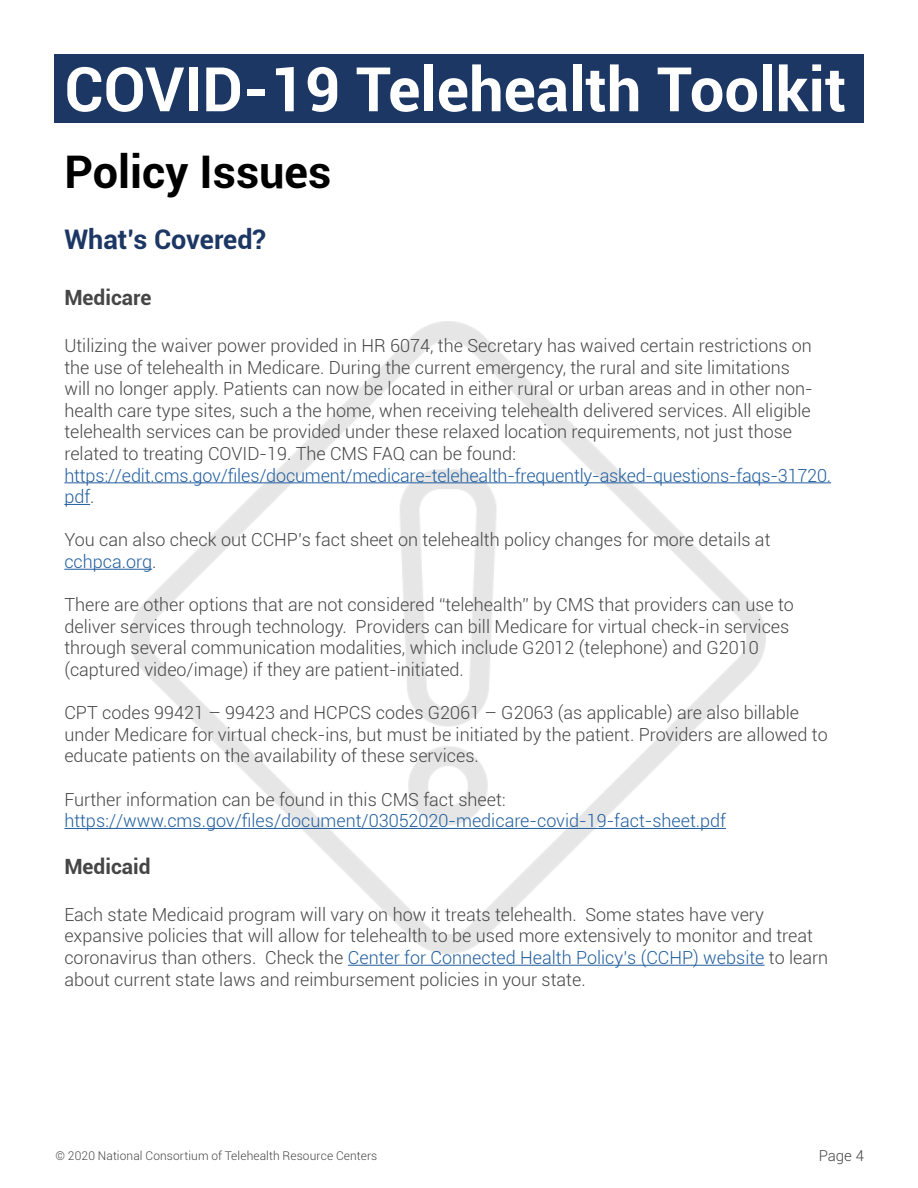
<style>
.page{position:relative;width:918px;height:1188px;background:#fff}
.page>*{position:absolute;margin:0;border:0;box-sizing:border-box;transform-origin:0 0}
.t1{font:700 61.5px "Roboto";color:#fff}
.t2{font:700 45px "Roboto";color:#000}
.t3{font:700 27px "Roboto";color:#1c3764}
.t4{font:700 21px "Roboto";color:#464647}
.t5{font:300 18px/21.6px "Roboto";color:#464647}
.t6{font:300 18px/21.6px "Roboto";letter-spacing:-.01em;color:#215e9e}
.t7{font:300 15px "Roboto";color:#464647}
.t8{font:300 12px "Roboto";letter-spacing:.01em;color:#464647}
.s1{color:#464647}
.s2{color:#215e9e}
</style>
<div class="page">
<div style="left:54px;top:54px;width:810px;height:68px;background:#1c3764"></div>
<img style="left:130px;top:322px;width:635px;height:631px">
<hr style="left:64px;top:482px;width:767px;height:1px;background:#215e9e">
<svg style="left:64px;top:504px;width:26px;height:1px"></svg>
<hr style="left:64px;top:569px;width:88px;height:1px;background:#215e9e">
<hr style="left:64px;top:828px;width:662px;height:1px;background:#215e9e">
<hr style="left:348px;top:965px;width:417px;height:1px;background:#215e9e">
<h1 class="t1" style="left:64px;top:46px;width:783px">COVID-19 Telehealth Toolkit</h1>
<h2 class="t2" style="left:64px;top:140px;width:268px">Policy Issues</h2>
<h3 class="t3" style="left:64px;top:220px;width:203px">What’s Covered?</h3>
<p class="t4" style="left:64px;top:283px;width:89px">Medicare</p>
<p class="t5" style="left:64px;top:334px;width:750px">Utilizing the waiver power provided in HR 6074, the Secretary has waived certain restrictions on the use of telehealth in Medicare. During the current emergency, the rural and site limitations will no longer apply. Patients can now be located in either rural or urban areas and in other non&shy;health care type sites, such a the home, when receiving telehealth delivered services. All eligible telehealth services can be provided under these relaxed location requirements, not just those related to treating COVID-19. The CMS FAQ can be found:</p>
<p class="t6" style="left:64px;top:464px;width:768px">https://edit.cms.gov/files/document/medicare-telehealth-frequently-asked-questions-faqs-31720. pdf<span class="s1">.</span></p>
<p class="t5" style="left:64px;top:529px;width:708px">You can also check out CCHP’s fact sheet on telehealth policy changes for more details at <span class="s2">cchpca.org</span>.</p>
<p class="t5" style="left:64px;top:593px;width:731px">There are other options that are not considered “telehealth” by CMS that providers can use to deliver services through technology. Providers can bill Medicare for virtual check-in services through several communication modalities, which include G2012 (telephone) and G2010 (captured video/image) if they are patient-initiated.</p>
<p class="t5" style="left:64px;top:701px;width:765px">CPT codes 99421 – 99423 and HCPCS codes G2061 – G2063 (as applicable) are also billable under Medicare for virtual check-ins, but must be initiated by the patient. Providers are allowed to educate patients on the availability of these services.</p>
<p class="t5" style="left:64px;top:788px;width:443px">Further information can be found in this CMS fact sheet:</p>
<p class="t6" style="left:64px;top:809px;width:663px">https://www.cms.gov/files/document/03052020-medicare-covid-19-fact-sheet.pdf</p>
<p class="t4" style="left:64px;top:852px;width:88px">Medicaid</p>
<p class="t5" style="left:64px;top:903px;width:765px">Each state Medicaid program will vary on how it treats telehealth. Some states have very expansive policies that will allow for telehealth to be used more extensively to monitor and treat coronavirus than others. Check the <span class="s2">Center for Connected Health Policy’s (CCHP) website</span> to learn about current state laws and reimbursement policies in your state.</p>
<p class="t8" style="left:56px;top:1147px;width:323px">© 2020 National Consortium of Telehealth Resource Centers</p>
<p class="t7" style="left:819px;top:1145px;width:47px">Page 4</p>
</div>
